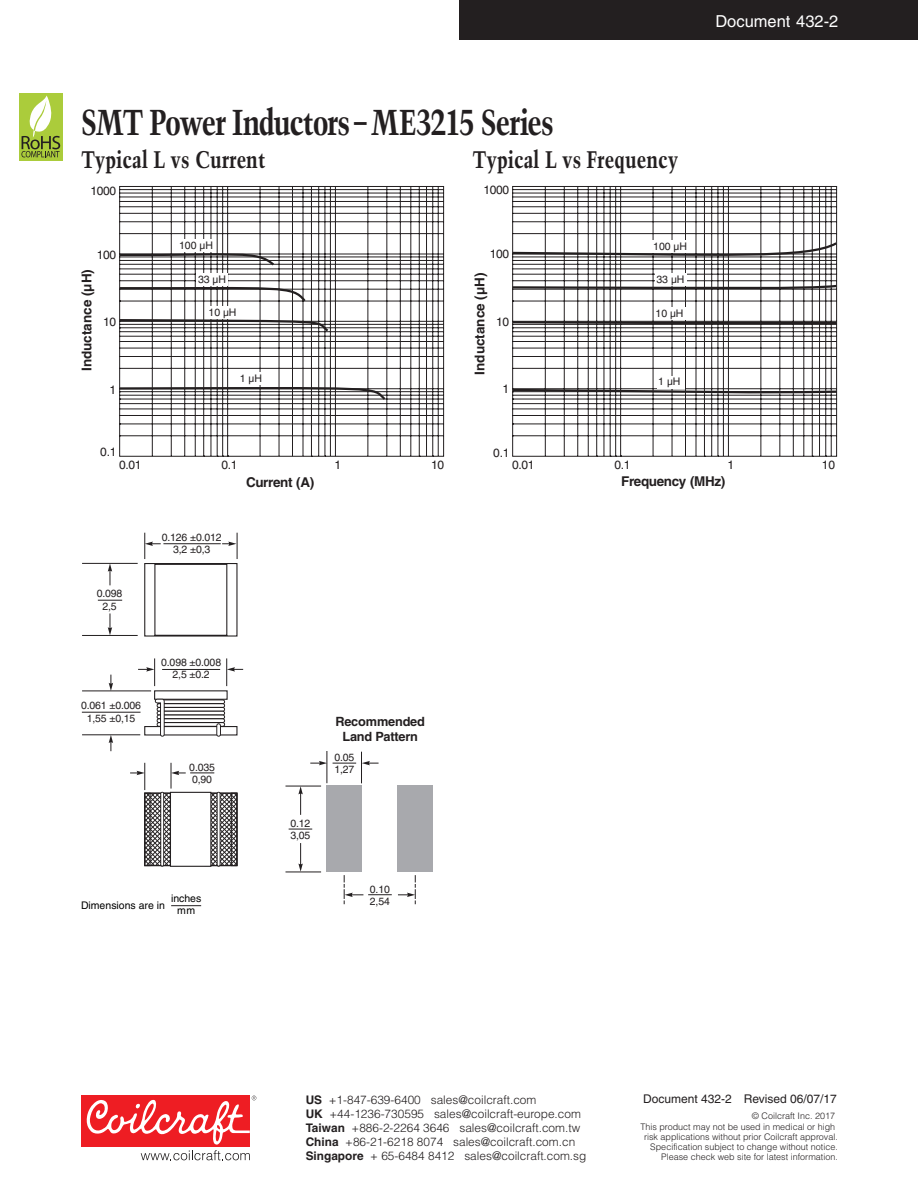
<style>
.page{position:relative;width:918px;height:1188px;background:#fff}
.page>*{position:absolute;margin:0;border:0;box-sizing:border-box;transform-origin:0 0}
.t1{font:700 condensed 36px "Trump Mediaeval";letter-spacing:-.04em;color:#231f20}
.t2{font:700 condensed 24px "Trump Mediaeval";color:#231f20}
.t3{font:16.5px "Helvetica";color:#fff}
.t4{font:700 13.5px "Helvetica";color:#231f20}
.t5{font:700 13.5px "Helvetica";letter-spacing:-.03em;color:#231f20}
.t6{font:700 12.75px/15.1px "Helvetica";letter-spacing:-.015em;color:#231f20;text-align:center}
.t7{font:12px "Helvetica";letter-spacing:-.01em;color:#231f20}
.t8{font:300 11.85px "Helvetica";color:#231f20}
.t9{font:700 11.85px/14.1px "Helvetica";color:#231f20}
.t10{font:10.5px/12.1px "Helvetica";letter-spacing:-.015em;color:#231f20;text-align:center}
.t11{font:10.5px/12px "Helvetica";color:#000;text-align:center}
.t12{font:300 9px/9.9px "Helvetica";color:#231f20;text-align:right}
</style>
<div class="page">
<div style="left:459px;top:0;width:459px;height:40px;background:#231f20"></div>
<div style="left:81px;top:1096px;width:169px;height:51px;background:#ee1d23"></div>
<svg style="left:86px;top:1096px;width:170px;height:64px"></svg>
<div style="left:19px;top:93px;width:44px;height:67px;background:#abcc3b"></div>
<svg style="left:21px;top:96px;width:39px;height:61px"></svg>
<hr style="left:171px;top:905px;width:30px;height:1px;background:#231f20">
<svg style="left:512px;top:186px;width:325px;height:271px"></svg>
<svg style="left:512px;top:240px;width:326px;height:154px"></svg>
<svg style="left:119px;top:186px;width:325px;height:271px"></svg>
<div style="left:178px;top:239px;width:38px;height:13px;background:#fff"></div>
<svg style="left:119px;top:250px;width:271px;height:152px"></svg>
<div style="left:326px;top:786px;width:36px;height:86px;background:#a8a9ad"></div>
<div style="left:397px;top:786px;width:36px;height:86px;background:#a8a9ad"></div>
<hr style="left:82px;top:563px;width:56px;height:1px;background:#231f20">
<hr style="left:82px;top:635px;width:56px;height:1px;background:#231f20">
<hr style="left:82px;top:734px;width:58px;height:1px;background:#231f20">
<hr style="left:82px;top:691px;width:69px;height:1px;background:#231f20">
<hr style="left:286px;top:786px;width:35px;height:1px;background:#231f20">
<hr style="left:327px;top:751px;width:1px;height:32px;background:#231f20">
<hr style="left:361px;top:752px;width:1px;height:31px;background:#231f20">
<hr style="left:286px;top:872px;width:35px;height:1px;background:#231f20">
<svg style="left:298px;top:786px;width:5px;height:29px"></svg>
<svg style="left:398px;top:875px;width:18px;height:29px"></svg>
<svg style="left:362px;top:761px;width:17px;height:4px"></svg>
<svg style="left:310px;top:761px;width:17px;height:4px"></svg>
<svg style="left:108px;top:563px;width:4px;height:22px"></svg>
<svg style="left:108px;top:613px;width:4px;height:22px"></svg>
<svg style="left:109px;top:735px;width:4px;height:16px"></svg>
<svg style="left:109px;top:675px;width:4px;height:16px"></svg>
<svg style="left:298px;top:843px;width:5px;height:29px"></svg>
<svg style="left:344px;top:875px;width:48px;height:29px"></svg>
<svg style="left:333px;top:763px;width:23px;height:1px"></svg>
<svg style="left:289px;top:829px;width:23px;height:1px"></svg>
<svg style="left:98px;top:600px;width:24px;height:1px"></svg>
<hr style="left:82px;top:712px;width:59px;height:1px;background:#231f20">
<svg style="left:130px;top:533px;width:113px;height:334px"></svg>
<h3 class="t3" style="left:715px;top:11px;width:124px">Document 432-2</h3>
<h1 class="t1" style="left:81px;top:100px;width:474px">SMT Power Inductors – ME3215 Series</h1>
<h2 class="t2" style="left:81px;top:144px;width:186px">Typical L vs Current</h2>
<h2 class="t2" style="left:472px;top:144px;width:207px">Typical L vs Frequency</h2>
<p class="t7" style="left:90px;top:184px;width:27px">1000</p>
<p class="t7" style="left:483px;top:183px;width:27px">1000</p>
<p class="t7" style="left:97px;top:248px;width:21px">100</p>
<p class="t10" style="left:179px;top:239px;width:35px">100 µH</p>
<p class="t7" style="left:490px;top:247px;width:21px">100</p>
<p class="t10" style="left:653px;top:240px;width:35px">100 µH</p>
<p class="t4" style="left:78px;top:371px;width:104px;rotate:-90deg">Inductance (µH)</p>
<p class="t10" style="left:198px;top:273px;width:30px">33 µH</p>
<p class="t10" style="left:209px;top:306px;width:30px">10 µH</p>
<p class="t7" style="left:103px;top:315px;width:15px">10</p>
<p class="t7" style="left:109px;top:383px;width:8px">1</p>
<p class="t10" style="left:240px;top:372px;width:24px">1 µH</p>
<p class="t4" style="left:471px;top:375px;width:104px;rotate:-90deg">Inductance (µH)</p>
<p class="t10" style="left:656px;top:273px;width:30px">33 µH</p>
<p class="t10" style="left:658px;top:376px;width:24px">1 µH</p>
<p class="t10" style="left:656px;top:307px;width:30px">10 µH</p>
<p class="t7" style="left:496px;top:315px;width:15px">10</p>
<p class="t7" style="left:502px;top:382px;width:8px">1</p>
<p class="t7" style="left:100px;top:445px;width:18px">0.1</p>
<p class="t7" style="left:493px;top:446px;width:18px">0.1</p>
<p class="t7" style="left:119px;top:457px;width:24px">0.01</p>
<p class="t7" style="left:221px;top:457px;width:18px">0.1</p>
<p class="t7" style="left:334px;top:457px;width:8px">1</p>
<p class="t7" style="left:431px;top:457px;width:15px">10</p>
<p class="t5" style="left:246px;top:474px;width:70px">Current (A)</p>
<p class="t10" style="left:97px;top:588px;width:27px">0.098<br>2,5</p>
<p class="t10" style="left:81px;top:700px;width:62px">0.061 ±0.006<br>1,55 ±0,15</p>
<p class="t10" style="left:162px;top:531px;width:62px">0.126 ±0.012<br>3,2 ±0,3</p>
<p class="t10" style="left:161px;top:657px;width:62px">0.098 ±0.008<br>2,5 ±0.2</p>
<p class="t10" style="left:189px;top:761px;width:27px;text-align:left">0.035<br>0,90</p>
<p class="t11" style="left:81px;top:899px;width:86px">Dimensions are in</p>
<p class="t11" style="left:171px;top:893px;width:32px">inches mm</p>
<p class="t10" style="left:290px;top:817px;width:21px;text-align:left">0.12<br>3,05</p>
<p class="t6" style="left:335px;top:713px;width:91px">Recommended<br>Land Pattern</p>
<p class="t10" style="left:334px;top:751px;width:21px;text-align:left">0.05<br>1,27</p>
<p class="t10" style="left:370px;top:883px;width:21px;text-align:left">0.10<br>2,54</p>
<p class="t7" style="left:512px;top:457px;width:24px">0.01</p>
<p class="t7" style="left:614px;top:457px;width:18px">0.1</p>
<p class="t7" style="left:727px;top:457px;width:8px">1</p>
<p class="t7" style="left:822px;top:457px;width:15px">10</p>
<p class="t5" style="left:621px;top:474px;width:106px">Frequency (MHz)</p>
<p class="t8" style="left:329px;top:1092px;width:209px">+1-847-639-6400 sales@coilcraft.com</p>
<p class="t8" style="left:329px;top:1106px;width:253px">+44-1236-730595 sales@coilcraft-europe.com</p>
<p class="t8" style="left:352px;top:1121px;width:230px">+886-2-2264 3646 sales@coilcraft.com.tw</p>
<p class="t8" style="left:345px;top:1135px;width:232px">+86-21-6218 8074 sales@coilcraft.com.cn</p>
<p class="t8" style="left:370px;top:1149px;width:218px">+ 65-6484 8412 sales@coilcraft.com.sg</p>
<p class="t9" style="left:306px;top:1093px;width:59px">US<br>UK<br>Taiwan<br>China<br>Singapore</p>
<p class="t7" style="left:643px;top:1092px;width:195px">Document 432-2 Revised 06/07/17</p>
<p class="t12" style="left:640px;top:1110px;width:196px;line-height:11.4px">© Coilcraft Inc. 2017<br>This product may not be used in medical or high</p>
<p class="t12" style="left:644px;top:1132px;width:195px">risk applications without prior Coilcraft approval.<br>Specification subject to change without notice.<br>Please check web site for latest information.</p>
</div>
